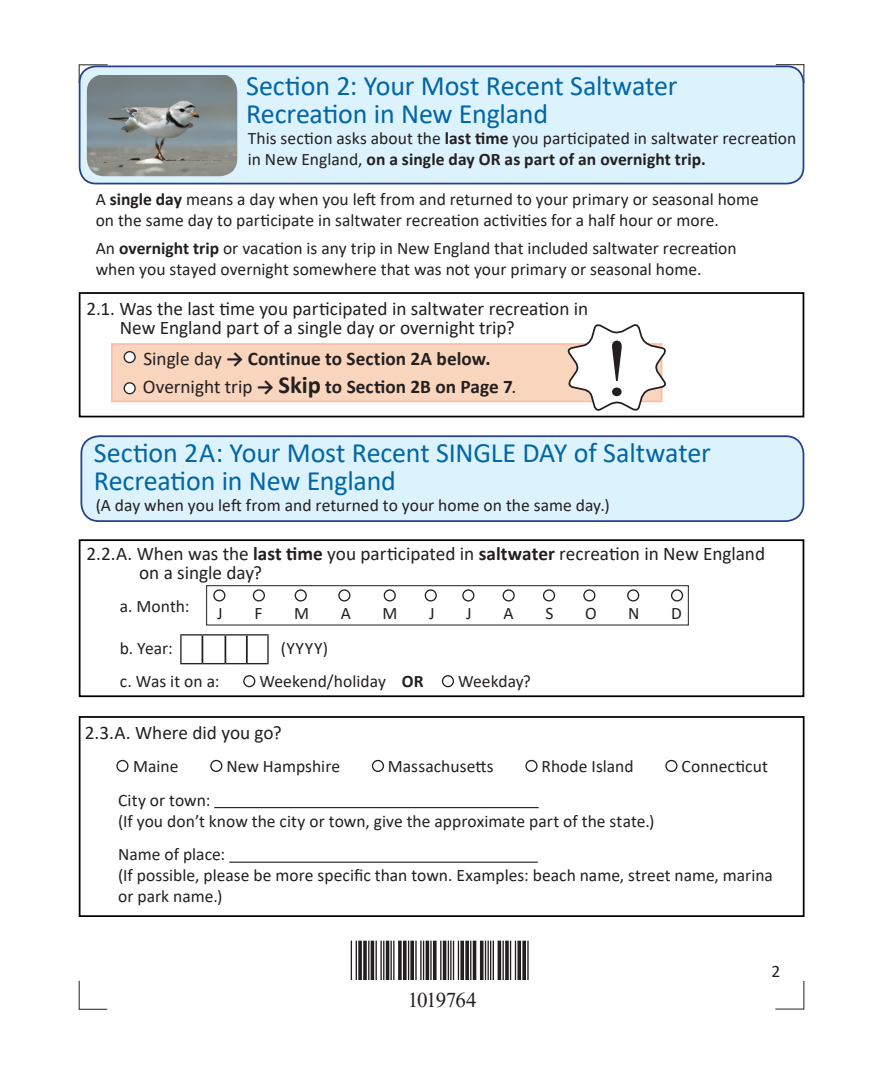
<style>
.page{position:relative;width:882px;height:1071px;background:#fff}
.page>*{position:absolute;margin:0;border:0;box-sizing:border-box;transform-origin:0 0}
.Paragraph_Style_3{font:80.5px "Times New Roman";color:#231f20;scale:1.09 1}
.t1{font:52.5px "Free 3 of 9";letter-spacing:-.005em;color:#231f20}
.heading_1{font:28px/28px "Calibri";letter-spacing:-.005em;color:#0166a5}
.t2{font:21px "Times New Roman";letter-spacing:-.05em;color:#231f20}
._3_1{font:19.25px/19.2px "Calibri";letter-spacing:-.005em;color:#231f20}
._3_1-2{font:700 19.25px "Calibri";color:#231f20}
._03_body_text{font:17.5px/21px "Calibri";color:#231f20}
.s1{font-weight:700}
.s2{font-weight:400}
.s3{font-size:24.5px}
</style>
<div class="page">
<svg style="left:775px;top:981px;width:29px;height:29px"></svg>
<svg style="left:79px;top:981px;width:28px;height:29px"></svg>
<svg style="left:79px;top:64px;width:29px;height:14px"></svg>
<svg style="left:776px;top:64px;width:28px;height:14px"></svg>
<div style="left:79px;top:716px;width:726px;height:201px;border:2px solid #000"></div>
<div style="left:243px;top:675px;width:12px;height:12px;border:1px solid #231f20;border-radius:50%"></div>
<div style="left:442px;top:675px;width:12px;height:12px;border:1px solid #231f20;border-radius:50%"></div>
<svg style="left:206px;top:585px;width:483px;height:41px"></svg>
<hr style="left:214px;top:807px;width:325px;height:1px;background:#231f20">
<hr style="left:229px;top:862px;width:309px;height:1px;background:#231f20">
<div style="left:116px;top:760px;width:13px;height:12px;border:1px solid #231f20;border-radius:50%"></div>
<div style="left:210px;top:760px;width:12px;height:12px;border:1px solid #231f20;border-radius:50%"></div>
<div style="left:372px;top:760px;width:12px;height:12px;border:1px solid #231f20;border-radius:50%"></div>
<svg style="left:526px;top:761px;width:11px;height:10px"></svg>
<div style="left:525px;top:760px;width:13px;height:12px;border:1px solid #231f20;border-radius:50%"></div>
<div style="left:665px;top:760px;width:13px;height:12px;border:1px solid #231f20;border-radius:50%"></div>
<div style="left:112px;top:344px;width:550px;height:57px;background:#f9d5bd"></div>
<div style="left:111px;top:343px;width:551px;height:59px;border:2px solid #f8b097"></div>
<div style="left:80px;top:66px;width:723px;height:118px;background:#dcf2fc;border-radius:16px"></div>
<div style="left:79px;top:66px;width:725px;height:118px;border:2px solid #253f8e;border-radius:16px"></div>
<div style="left:87px;top:75px;width:150px;height:101px;background:#231f20;opacity:.75"></div>
<div style="left:79px;top:292px;width:725px;height:125px;border:2px solid #000"></div>
<div style="left:124px;top:352px;width:11px;height:11px;background:#fff;border-radius:50%"></div>
<div style="left:124px;top:351px;width:12px;height:12px;border:1px solid #231f20;border-radius:50%"></div>
<div style="left:124px;top:383px;width:11px;height:11px;background:#fff;border-radius:50%"></div>
<div style="left:124px;top:382px;width:12px;height:12px;border:1px solid #231f20;border-radius:50%"></div>
<div style="left:79px;top:539px;width:725px;height:158px;border:2px solid #000"></div>
<div style="left:81px;top:436px;width:722px;height:85px;background:#dcf2fc;border-radius:18px"></div>
<div style="left:81px;top:435px;width:723px;height:87px;border:2px solid #253f8e;border-radius:18px"></div>
<svg style="left:214px;top:590px;width:11px;height:11px"></svg>
<div style="left:213px;top:589px;width:12px;height:13px;border:1px solid #231f20;border-radius:50%"></div>
<svg style="left:253px;top:590px;width:11px;height:11px"></svg>
<div style="left:253px;top:589px;width:12px;height:13px;border:1px solid #231f20;border-radius:50%"></div>
<svg style="left:295px;top:590px;width:11px;height:11px"></svg>
<div style="left:295px;top:589px;width:12px;height:13px;border:1px solid #231f20;border-radius:50%"></div>
<svg style="left:339px;top:590px;width:11px;height:11px"></svg>
<div style="left:338px;top:589px;width:12px;height:13px;border:1px solid #231f20;border-radius:50%"></div>
<svg style="left:384px;top:590px;width:11px;height:11px"></svg>
<div style="left:384px;top:589px;width:12px;height:13px;border:1px solid #231f20;border-radius:50%"></div>
<svg style="left:503px;top:590px;width:11px;height:11px"></svg>
<div style="left:503px;top:589px;width:12px;height:13px;border:1px solid #231f20;border-radius:50%"></div>
<svg style="left:425px;top:590px;width:11px;height:11px"></svg>
<div style="left:425px;top:589px;width:12px;height:13px;border:1px solid #231f20;border-radius:50%"></div>
<svg style="left:463px;top:590px;width:11px;height:11px"></svg>
<div style="left:462px;top:589px;width:12px;height:13px;border:1px solid #231f20;border-radius:50%"></div>
<div style="left:544px;top:590px;width:10px;height:11px;background:#fff;border-radius:50%"></div>
<div style="left:543px;top:589px;width:12px;height:13px;border:1px solid #231f20;border-radius:50%"></div>
<svg style="left:584px;top:590px;width:11px;height:11px"></svg>
<div style="left:583px;top:589px;width:12px;height:13px;border:1px solid #231f20;border-radius:50%"></div>
<svg style="left:628px;top:590px;width:11px;height:11px"></svg>
<div style="left:627px;top:589px;width:12px;height:13px;border:1px solid #231f20;border-radius:50%"></div>
<div style="left:672px;top:590px;width:10px;height:11px;background:#fff;border-radius:50%"></div>
<div style="left:671px;top:589px;width:12px;height:13px;border:1px solid #231f20;border-radius:50%"></div>
<hr style="left:180px;top:634px;width:22px;height:2px;background:#231f20">
<hr style="left:202px;top:634px;width:23px;height:2px;background:#231f20">
<hr style="left:225px;top:634px;width:22px;height:2px;background:#231f20">
<hr style="left:247px;top:634px;width:22px;height:2px;background:#231f20">
<svg style="left:180px;top:636px;width:89px;height:28px"></svg>
<svg style="left:567px;top:324px;width:99px;height:87px"></svg>
<p class="heading_1" style="left:246px;top:71px;width:433px">Section 2: Your Most Recent Saltwater<br>Recreation in New England</p>
<p class="_03_body_text" style="left:248px;top:128px;width:550px">This section asks about the <span class="s1">last time</span> you participated in saltwater recreation in New England, <span class="s1">on a single day OR as part of an overnight trip.</span></p>
<p class="_03_body_text" style="left:96px;top:188px;width:665px">A <span class="s1">single day</span> means a day when you left from and returned to your primary or seasonal home on the same day to participate in saltwater recreation activities for a half hour or more.</p>
<p class="_03_body_text" style="left:96px;top:237px;width:642px">An <span class="s1">overnight trip</span> or vacation is any trip in New England that included saltwater recreation when you stayed overnight somewhere that was not your primary or seasonal home.</p>
<p class="_3_1" style="left:120px;top:299px;width:470px;text-indent:-33px">2.1. Was the last time you participated in saltwater recreation in<br>New England part of a single day or overnight trip?</p>
<p class="_3_1-2" style="left:143px;top:345px;width:349px"><span class="s2">Single day</span> → Continue to Section 2A below.</p>
<p class="_3_1-2" style="left:143px;top:373px;width:375px"><span class="s2">Overnight trip</span> → <span class="s3">Skip</span> to Section 2B on Page 7<span class="s2">.</span></p>
<p class="Paragraph_Style_3" style="left:602px;top:311px;width:28px">!</p>
<p class="heading_1" style="left:94px;top:438px;width:619px">Section 2A: Your Most Recent SINGLE DAY of Saltwater<br>Recreation in New England</p>
<p class="_03_body_text" style="left:96px;top:495px;width:516px">(A day when you left from and returned to your home on the same day.)</p>
<p class="_3_1" style="left:139px;top:543px;width:628px;text-indent:-52px">2.2.A. When was the <span class="s1">last time</span> you participated in <span class="s1">saltwater</span> recreation in New England on a single day?</p>
<p class="_03_body_text" style="left:120px;top:596px;width:71px">a. Month:</p>
<p class="_03_body_text" style="left:217px;top:603px;width:7px">J</p>
<p class="_03_body_text" style="left:254px;top:603px;width:10px">F</p>
<p class="_03_body_text" style="left:294px;top:603px;width:16px">M</p>
<p class="_03_body_text" style="left:341px;top:603px;width:12px">A</p>
<p class="_03_body_text" style="left:382px;top:603px;width:16px">M</p>
<p class="_03_body_text" style="left:429px;top:603px;width:7px">J</p>
<p class="_03_body_text" style="left:466px;top:603px;width:7px">J</p>
<p class="_03_body_text" style="left:504px;top:603px;width:12px">A</p>
<p class="_03_body_text" style="left:545px;top:603px;width:10px">S</p>
<p class="_03_body_text" style="left:585px;top:603px;width:13px">O</p>
<p class="_03_body_text" style="left:628px;top:603px;width:13px">N</p>
<p class="_03_body_text" style="left:671px;top:603px;width:12px">D</p>
<p class="_03_body_text" style="left:120px;top:637px;width:55px">b. Year:</p>
<p class="_03_body_text" style="left:281px;top:637px;width:49px">(YYYY)</p>
<p class="_03_body_text" style="left:120px;top:671px;width:101px">c. Was it on a:</p>
<p class="_03_body_text" style="left:259px;top:671px;width:166px">Weekend/holiday <span class="s1">OR</span></p>
<p class="_03_body_text" style="left:458px;top:671px;width:75px">Weekday?</p>
<p class="_3_1" style="left:85px;top:722px;width:198px">2.3.A. Where did you go?</p>
<p class="_03_body_text" style="left:133px;top:755px;width:47px">Maine</p>
<p class="_03_body_text" style="left:226px;top:755px;width:115px">New Hampshire</p>
<p class="_03_body_text" style="left:388px;top:755px;width:107px">Massachusetts</p>
<p class="_03_body_text" style="left:542px;top:755px;width:94px">Rhode Island</p>
<p class="_03_body_text" style="left:681px;top:755px;width:88px">Connecticut</p>
<p class="_03_body_text" style="left:118px;top:789px;width:94px">City or town:</p>
<p class="_03_body_text" style="left:118px;top:810px;width:538px">(If you don’t know the city or town, give the approximate part of the state.)</p>
<p class="_03_body_text" style="left:118px;top:843px;width:109px">Name of place:</p>
<p class="_03_body_text" style="left:118px;top:864px;width:656px">(If possible, please be more specific than town. Examples: beach name, street name, marina or park name.)</p>
<h2 class="t1" style="left:351px;top:931px;width:181px">*1019764*</h2>
<p class="t2" style="left:408px;top:985px;width:70px">1019764</p>
<p class="_03_body_text" style="left:771px;top:961px;width:10px">2</p>
</div>
